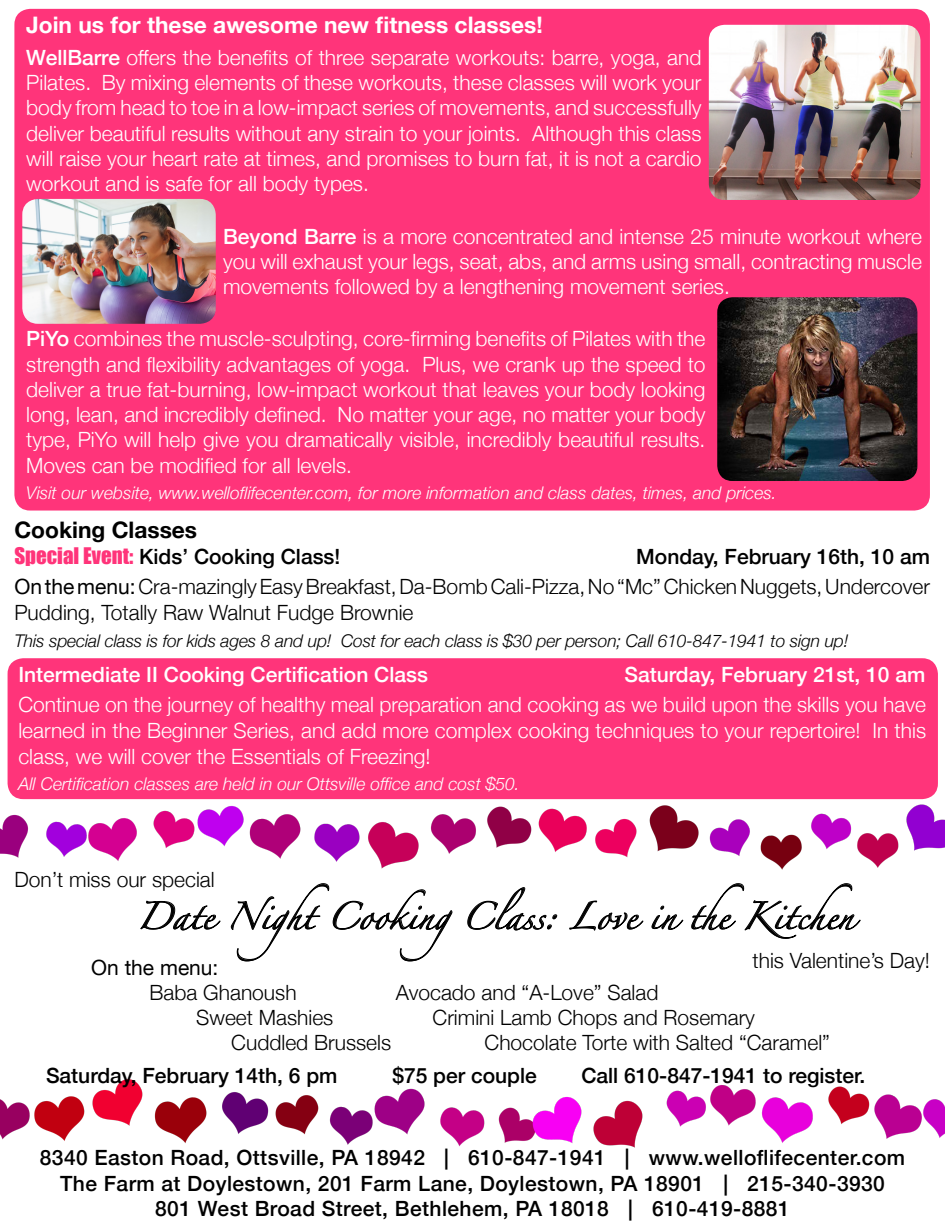
<style>
.page{position:relative;width:945px;height:1229px;background:#fff}
.page>*{position:absolute;margin:0;border:0;box-sizing:border-box;transform-origin:0 0}
.t1{font:24.5px "Zapfino";color:#000}
.t2{font:700 22.75px "Helvetica Neue";color:#fff}
.t3{font:700 22.75px "Helvetica Neue";color:#000}
.t4{font:300 21px/25.2px "Helvetica Neue";color:#fff;text-align:justify}
.t5{font:300 21px/26.2px "Helvetica Neue";color:#000}
.t6{font:500 21px "Helvetica Neue";letter-spacing:.02em;color:#000}
.t7{font:500 21px "Helvetica Neue";color:#000}
.t8{font:500 21px "Helvetica Neue";color:#fff}
.t9{font:21px "Helvetica Neue";color:#000}
.t10{font:italic 300 17.5px "Helvetica Neue";color:#fff}
.t11{font:italic 300 17.5px "Helvetica Neue";letter-spacing:-.01em;color:#000}
.s1{font-weight:500}
.s2{font-family:"Impact";font-weight:400;color:#ff347a}
.s3{font-weight:400}
</style>
<div class="page">
<img style="left:1px;top:1079px;width:944px;height:69px">
<div style="left:14px;top:9px;width:916px;height:501px;background:#ff347a;border-radius:16px"></div>
<div style="left:8px;top:658px;width:930px;height:141px;background:#ff347a;border-radius:16px"></div>
<svg style="left:140px;top:900px;width:80px;height:30px"></svg>
<svg style="left:231px;top:884px;width:221px;height:77px"></svg>
<svg style="left:467px;top:887px;width:90px;height:43px"></svg>
<svg style="left:569px;top:900px;width:74px;height:30px"></svg>
<svg style="left:652px;top:905px;width:31px;height:25px"></svg>
<svg style="left:691px;top:884px;width:170px;height:54px"></svg>
<img style="left:717px;top:297px;width:200px;height:184px">
<img style="left:709px;top:25px;width:211px;height:175px">
<img style="left:22px;top:199px;width:194px;height:125px">
<img style="left:1px;top:789px;width:944px;height:95px">
<p class="t2" style="left:26px;top:7px;width:518px">Join us for these awesome new fitness classes!</p>
<p class="t4" style="left:26px;top:43px;width:677px"><span class="s1">WellBarre</span> offers the benefits of three separate workouts: barre, yoga, and Pilates. By mixing elements of these workouts, these classes will work your body from head to toe in a low-impact series of movements, and successfully deliver beautiful results without any strain to your joints. Although this class will raise your heart rate at times, and promises to burn fat, it is not a cardio workout and is safe for all body types.</p>
<p class="t4" style="left:223px;top:222px;width:700px"><span class="s1">Beyond Barre</span> is a more concentrated and intense 25 minute workout where you will exhaust your legs, seat, abs, and arms using small, contracting muscle movements followed by a lengthening movement series.</p>
<p class="t4" style="left:26px;top:325px;width:681px"><span class="s1">PiYo</span> combines the muscle-sculpting, core-firming benefits of Pilates with the strength and flexibility advantages of yoga. Plus, we crank up the speed to deliver a true fat-burning, low-impact workout that leaves your body looking long, lean, and incredibly defined. No matter your age, no matter your body type, PiYo will help give you dramatically visible, incredibly beautiful results.<br>Moves can be modified for all levels.</p>
<p class="t10" style="left:26px;top:479px;width:752px">Visit our website, www.welloflifecenter.com, for more information and class dates, times, and prices.</p>
<p class="t3" style="left:14px;top:512px;width:184px">Cooking Classes</p>
<p class="t7" style="left:14px;top:540px;width:327px"><span class="s2">Special Event:</span> Kids’ Cooking Class!</p>
<p class="t7" style="left:636px;top:540px;width:295px">Monday, February 16th, 10 am</p>
<p class="t5" style="left:14px;top:572px;width:917px"><span class="s3">On the menu:</span> Cra-mazingly Easy Breakfast, Da-Bomb Cali-Pizza, No “Mc” Chicken Nuggets, Undercover<br>Pudding, Totally Raw Walnut Fudge Brownie</p>
<p class="t11" style="left:14px;top:626px;width:836px">This special class is for kids ages 8 and up! Cost for each class is $30 per person; Call 610-847-1941 to sign up!</p>
<p class="t8" style="left:18px;top:657px;width:411px">Intermediate II Cooking Certification Class</p>
<p class="t8" style="left:625px;top:657px;width:302px">Saturday, February 21st, 10 am</p>
<p class="t4" style="left:18px;top:689px;width:909px;line-height:26.2px">Continue on the journey of healthy meal preparation and cooking as we build upon the skills you have learned in the Beginner Series, and add more complex cooking techniques to your repertoire! In this class, we will cover the Essentials of Freezing!</p>
<p class="t10" style="left:18px;top:770px;width:503px">All Certification classes are held in our Ottsville office and cost $50.</p>
<p class="t5" style="left:14px;top:864px;width:202px">Don’t miss our special</p>
<p class="t1" style="left:137px;top:905px;width:718px">Date Night CookingClass: Love in the Kitchen</p>
<p class="t5" style="left:753px;top:945px;width:179px">this Valentine’s Day!</p>
<p class="t9" style="left:91px;top:952px;width:129px">On the menu:</p>
<p class="t5" style="left:150px;top:977px;width:149px">Baba Ghanoush</p>
<p class="t5" style="left:396px;top:977px;width:264px">Avocado and “A-Love” Salad</p>
<p class="t5" style="left:196px;top:1003px;width:139px">Sweet Mashies</p>
<p class="t5" style="left:433px;top:1003px;width:324px">Crimini Lamb Chops and Rosemary</p>
<p class="t5" style="left:231px;top:1028px;width:161px">Cuddled Brussels</p>
<p class="t5" style="left:485px;top:1028px;width:347px">Chocolate Torte with Salted “Caramel”</p>
<p class="t7" style="left:46px;top:1058px;width:293px">Saturday, February 14th, 6 pm</p>
<p class="t7" style="left:392px;top:1058px;width:146px">$75 per couple</p>
<p class="t7" style="left:581px;top:1058px;width:286px">Call 610-847-1941 to register.</p>
<p class="t6" style="left:40px;top:1140px;width:867px">8340 Easton Road, Ottsville, PA 18942 | 610-847-1941 | www.welloflifecenter.com</p>
<p class="t6" style="left:60px;top:1166px;width:826px">The Farm at Doylestown, 201 Farm Lane, Doylestown, PA 18901 | 215-340-3930</p>
<p class="t6" style="left:155px;top:1191px;width:636px">801 West Broad Street, Bethlehem, PA 18018 | 610-419-8881</p>
</div>
